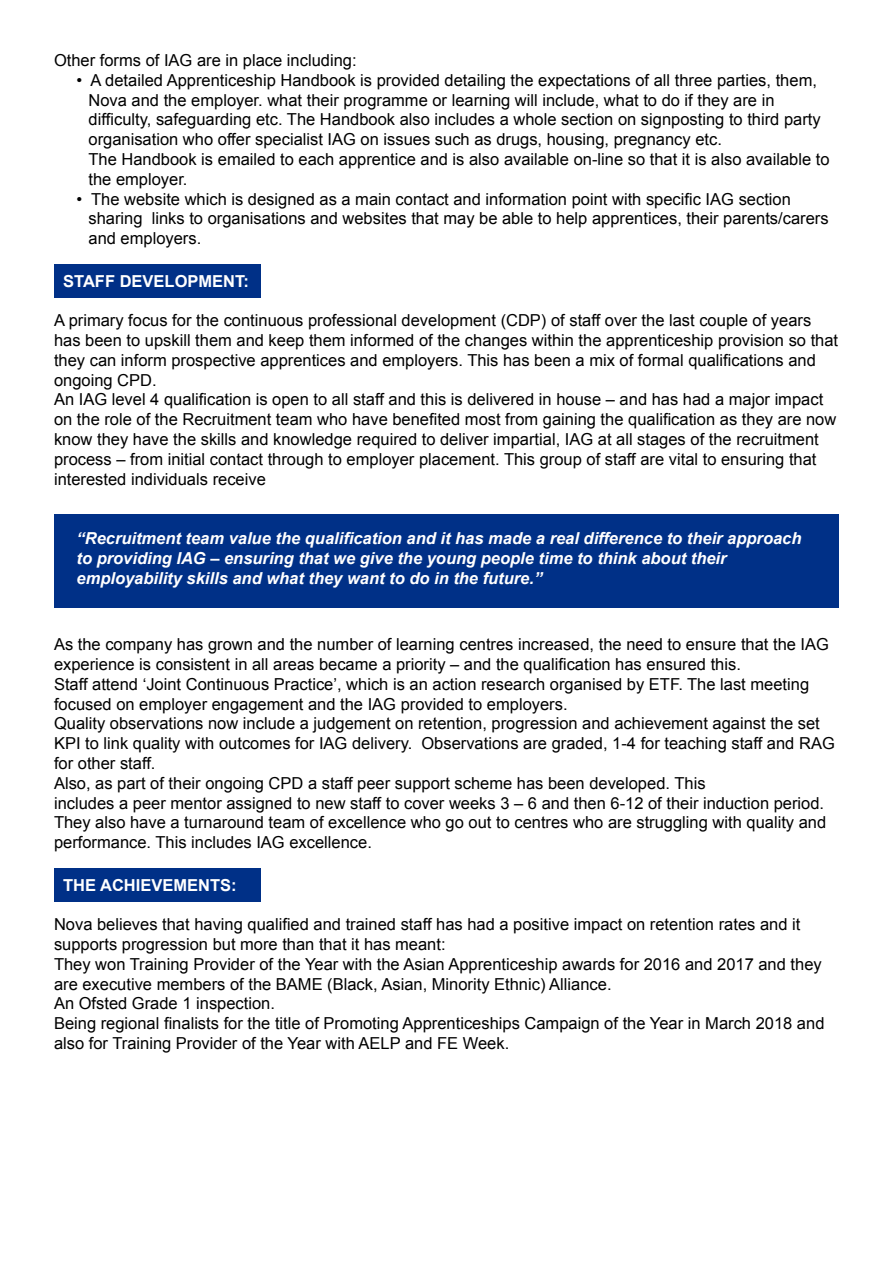
<style>
.page{position:relative;width:893px;height:1263px;background:#fff}
.page>*{position:absolute;margin:0;border:0;box-sizing:border-box;transform-origin:0 0}
.t1{font:16.5px/19.8px "Arial";color:#000}
.t2{font:italic 700 16.5px/19.8px "Arial";color:#fff}
.t3{font:700 16.5px "Arial";color:#fff}
</style>
<div class="page">
<div style="left:54px;top:869px;width:206px;height:33px;background:#003087"></div>
<div style="left:54px;top:515px;width:785px;height:93px;background:#003087"></div>
<div style="left:54px;top:264px;width:206px;height:33px;background:#003087"></div>
<p class="t1" style="left:54px;top:50px;width:304px">Other forms of IAG are in place including:</p>
<p class="t1" style="left:89px;top:70px;width:743px;text-indent:-12px">• A detailed Apprenticeship Handbook is provided detailing the expectations of all three parties, them, Nova and the employer. what their programme or learning will include, what to do if they are in difficulty, safeguarding etc. The Handbook also includes a whole section on signposting to third party organisation who offer specialist IAG on issues such as drugs, housing, pregnancy etc.<br>The Handbook is emailed to each apprentice and is also available on-line so that it is also available to the employer.</p>
<p class="t1" style="left:89px;top:189px;width:742px;text-indent:-12px">• The website which is designed as a main contact and information point with specific IAG section sharing links to organisations and websites that may be able to help apprentices, their parents/carers and employers.</p>
<p class="t3" style="left:63px;top:270px;width:187px">STAFF DEVELOPMENT:</p>
<p class="t1" style="left:54px;top:311px;width:786px">A primary focus for the continuous professional development (CDP) of staff over the last couple of years has been to upskill them and keep them informed of the changes within the apprenticeship provision so that they can inform prospective apprentices and employers. This has been a mix of formal qualifications and ongoing CPD.<br>An IAG level 4 qualification is open to all staff and this is delivered in house – and has had a major impact on the role of the Recruitment team who have benefited most from gaining the qualification as they are now know they have the skills and knowledge required to deliver impartial, IAG at all stages of the recruitment process – from initial contact through to employer placement. This group of staff are vital to ensuring that interested individuals receive</p>
<p class="t2" style="left:77px;top:529px;width:726px">“Recruitment team value the qualification and it has made a real difference to their approach to providing IAG – ensuring that we give the young people time to think about their employability skills and what they want to do in the future.”</p>
<p class="t1" style="left:54px;top:635px;width:782px">As the company has grown and the number of learning centres increased, the need to ensure that the IAG experience is consistent in all areas became a priority – and the qualification has ensured this.<br>Staff attend ‘Joint Continuous Practice’, which is an action research organised by ETF. The last meeting focused on employer engagement and the IAG provided to employers.<br>Quality observations now include a judgement on retention, progression and achievement against the set KPI to link quality with outcomes for IAG delivery. Observations are graded, 1-4 for teaching staff and RAG for other staff.<br>Also, as part of their ongoing CPD a staff peer support scheme has been developed. This<br>includes a peer mentor assigned to new staff to cover weeks 3 – 6 and then 6-12 of their induction period.<br>They also have a turnaround team of excellence who go out to centres who are struggling with quality and performance. This includes IAG excellence.</p>
<p class="t3" style="left:63px;top:874px;width:175px">THE ACHIEVEMENTS:</p>
<p class="t1" style="left:54px;top:915px;width:772px">Nova believes that having qualified and trained staff has had a positive impact on retention rates and it supports progression but more than that it has meant:<br>They won Training Provider of the Year with the Asian Apprenticeship awards for 2016 and 2017 and they are executive members of the BAME (Black, Asian, Minority Ethnic) Alliance.<br>An Ofsted Grade 1 inspection.<br>Being regional finalists for the title of Promoting Apprenticeships Campaign of the Year in March 2018 and also for Training Provider of the Year with AELP and FE Week.</p>
</div>
